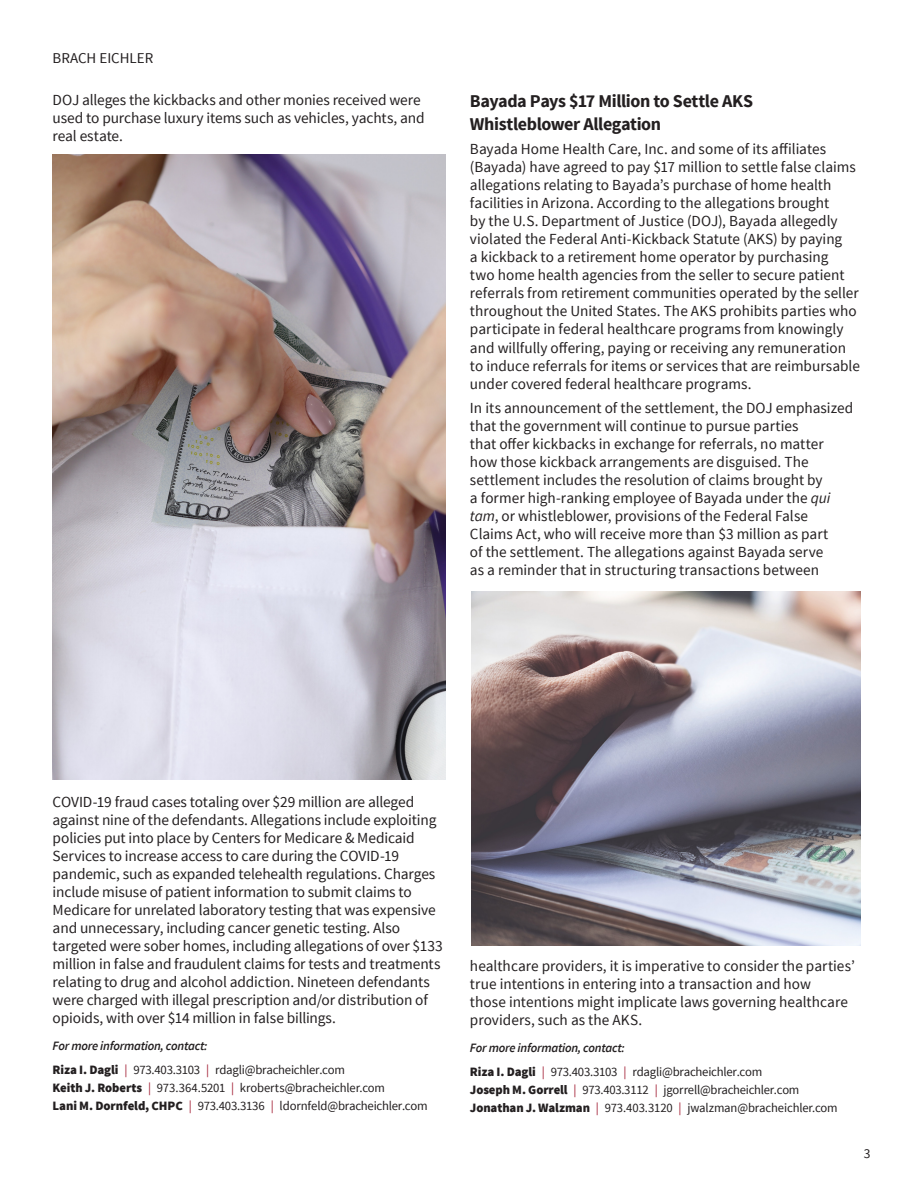
<style>
.page{position:relative;width:917px;height:1188px;background:#fff}
.page>*{position:absolute;margin:0;border:0;box-sizing:border-box;transform-origin:0 0}
.Back_Page_Contacts{font:700 18px/22.5px "Source Sans Pro";letter-spacing:-.02em;color:#231f20}
.Back_Page_Contacts-2{font:15.3px/18px "Source Sans Pro";color:#231f20}
.t1{font:15px "Source Sans Pro";color:#231f20}
.Page_Numbers_9_13_65{font:13.5px "Source Sans Pro";color:#231f20}
.Back_Page_Contacts-3{font:12.75px/18px "Source Sans Pro";letter-spacing:-.02em;color:#231f20}
.FOR_MORE_INFORMATI{font:italic 600 12.75px "Source Sans Pro";letter-spacing:-.02em;color:#231f20}
.s1{font-style:italic}
.s2{font-weight:900}
.s3{color:#9f172e}
</style>
<div class="page">
<img style="left:53px;top:155px;width:392px;height:625px">
<img style="left:471px;top:592px;width:389px;height:353px">
<p class="t1" style="left:53px;top:49px;width:102px">BRACH EICHLER</p>
<p class="Back_Page_Contacts-2" style="left:53px;top:91px;width:374px">DOJ alleges the kickbacks and other monies received were used to purchase luxury items such as vehicles, yachts, and real estate.</p>
<p class="Back_Page_Contacts" style="left:470px;top:91px;width:285px">Bayada Pays $17 Million to Settle AKS<br>Whistleblower Allegation</p>
<p class="Back_Page_Contacts-2" style="left:470px;top:141px;width:392px">Bayada Home Health Care, Inc. and some of its affiliates (Bayada) have agreed to pay $17 million to settle false claims allegations relating to Bayada’s purchase of home health facilities in Arizona. According to the allegations brought<br>by the U.S. Department of Justice (DOJ), Bayada allegedly violated the Federal Anti-Kickback Statute (AKS) by paying<br>a kickback to a retirement home operator by purchasing<br>two home health agencies from the seller to secure patient referrals from retirement communities operated by the seller throughout the United States. The AKS prohibits parties who participate in federal healthcare programs from knowingly and willfully offering, paying or receiving any remuneration to induce referrals for items or services that are reimbursable under covered federal healthcare programs.</p>
<p class="Back_Page_Contacts-2" style="left:470px;top:399px;width:385px">In its announcement of the settlement, the DOJ emphasized that the government will continue to pursue parties<br>that offer kickbacks in exchange for referrals, no matter how those kickback arrangements are disguised. The settlement includes the resolution of claims brought by<br>a former high-ranking employee of Bayada under the <span class="s1">qui tam</span>, or whistleblower, provisions of the Federal False Claims Act, who will receive more than $3 million as part<br>of the settlement. The allegations against Bayada serve<br>as a reminder that in structuring transactions between</p>
<p class="Back_Page_Contacts-2" style="left:53px;top:793px;width:392px">COVID-19 fraud cases totaling over $29 million are alleged against nine of the defendants. Allegations include exploiting policies put into place by Centers for Medicare &amp; Medicaid Services to increase access to care during the COVID-19 pandemic, such as expanded telehealth regulations. Charges include misuse of patient information to submit claims to Medicare for unrelated laboratory testing that was expensive and unnecessary, including cancer genetic testing. Also targeted were sober homes, including allegations of over $133 million in false and fraudulent claims for tests and treatments relating to drug and alcohol addiction. Nineteen defendants were charged with illegal prescription and/or distribution of opioids, with over $14 million in false billings.</p>
<p class="FOR_MORE_INFORMATI" style="left:53px;top:1037px;width:156px">For more information, contact:</p>
<p class="Back_Page_Contacts-3" style="left:53px;top:1061px;width:294px"><span class="s2">Riza I. Dagli</span> <span class="s3">|</span> 973.403.3103 <span class="s3">|</span> rdagli@bracheichler.com</p>
<p class="Back_Page_Contacts-3" style="left:53px;top:1079px;width:334px"><span class="s2">Keith J. Roberts</span> <span class="s3">|</span> 973.364.5201 <span class="s3">|</span> kroberts@bracheichler.com</p>
<p class="Back_Page_Contacts-3" style="left:53px;top:1097px;width:377px"><span class="s2">Lani M. Dornfeld, CHPC</span> <span class="s3">|</span> 973.403.3136 <span class="s3">|</span> ldornfeld@bracheichler.com</p>
<p class="Back_Page_Contacts-2" style="left:470px;top:957px;width:386px">healthcare providers, it is imperative to consider the parties’ true intentions in entering into a transaction and how<br>those intentions might implicate laws governing healthcare providers, such as the AKS.</p>
<p class="FOR_MORE_INFORMATI" style="left:470px;top:1039px;width:156px">For more information, contact:</p>
<p class="Back_Page_Contacts-3" style="left:470px;top:1063px;width:331px"><span class="s2">Riza I. Dagli</span> <span class="s3">|</span> 973.403.3103 <span class="s3">|</span> rdagli@bracheichler.com<br><span class="s2">Joseph M. Gorrell</span> <span class="s3">|</span> 973.403.3112 <span class="s3">|</span> jgorrell@bracheichler.com</p>
<p class="Back_Page_Contacts-3" style="left:470px;top:1099px;width:369px"><span class="s2">Jonathan J. Walzman</span> <span class="s3">|</span> 973.403.3120 <span class="s3">|</span> jwalzman@bracheichler.com</p>
<p class="Page_Numbers_9_13_65" style="left:864px;top:1145px;width:8px">3</p>
</div>
